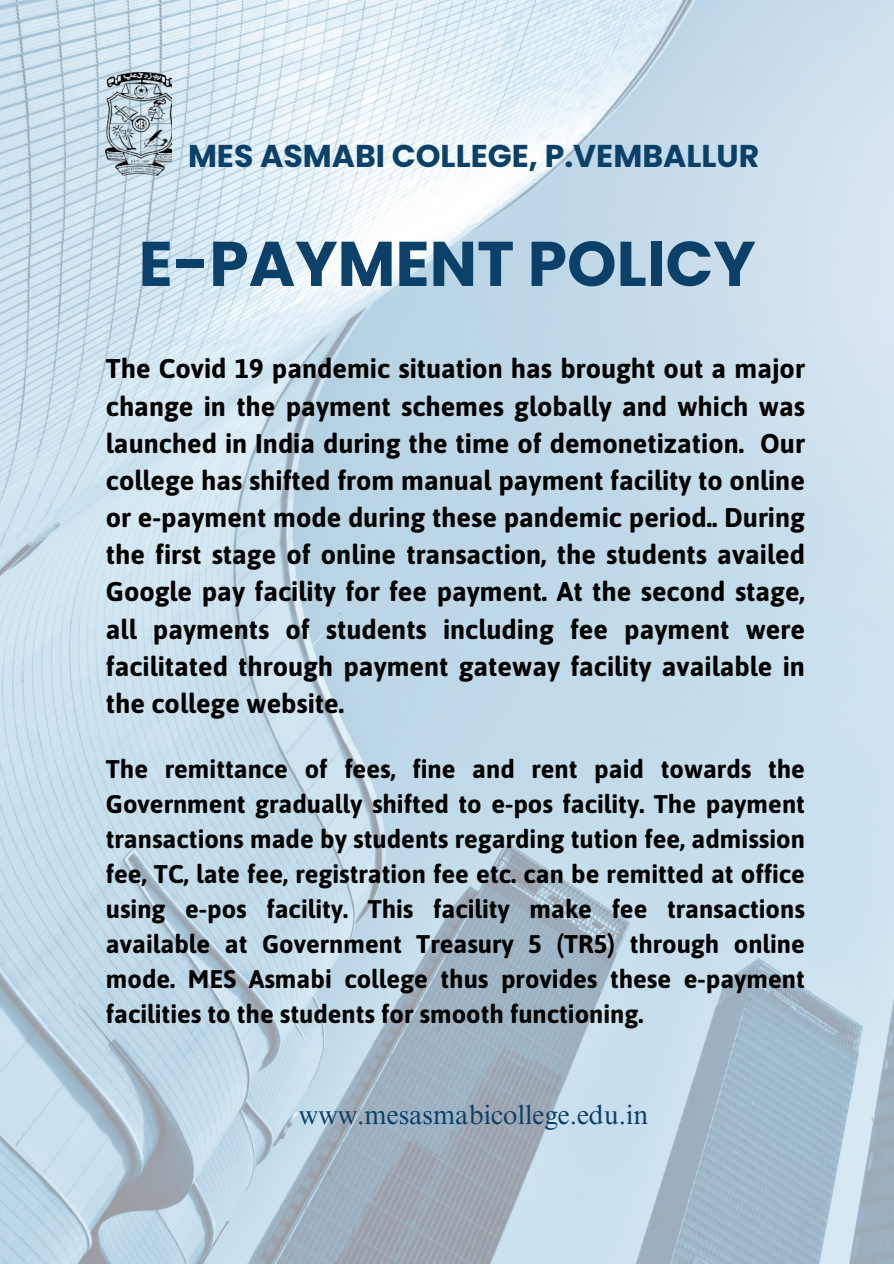
<style>
.page{position:relative;width:894px;height:1264px;background:#fff}
.page>*{position:absolute;margin:0;border:0;box-sizing:border-box;transform-origin:0 0}
.t1{font:700 63px "Poppins";color:#0b4068}
.t2{font:700 31.5px "Poppins";color:#0b4068}
.t3{font:700 27px/37.2px "Asap";color:#000;text-align:justify}
.t4{font:27px "Times NRMT Pro";color:#0b4068}
.t5{font:700 25.5px/35px "Asap";color:#000;text-align:justify}
</style>
<div class="page">
<img style="left:0;top:0;width:893px;height:1263px">
<img style="left:106px;top:72px;width:65px;height:104px">
<p class="t2" style="left:188px;top:134px;width:572px">MES ASMABI COLLEGE, P.VEMBALLUR</p>
<p class="t1" style="left:139px;top:220px;width:618px">E-PAYMENT POLICY</p>
<p class="t3" style="left:106px;top:350px;width:700px">The Covid 19 pandemic situation has brought out a major change in the payment schemes globally and which was launched in India during the time of demonetization. Our college has shifted from manual payment facility to online or e-payment mode during these pandemic period.. During the first stage of online transaction, the students availed Google pay facility for fee payment. At the second stage, all payments of students including fee payment were facilitated through payment gateway facility available in the college website.</p>
<p class="t5" style="left:106px;top:751px;width:700px">The remittance of fees, fine and rent paid towards the Government gradually shifted to e-pos facility. The payment transactions made by students regarding tution fee, admission fee, TC, late fee, registration fee etc. can be remitted at office using e-pos facility. This facility make fee transactions available at Government Treasury 5 (TR5) through online mode. MES Asmabi college thus provides these e-payment facilities to the students for smooth functioning.</p>
<p class="t4" style="left:299px;top:1104px;width:351px">www.mesasmabicollege.edu.in</p>
</div>
